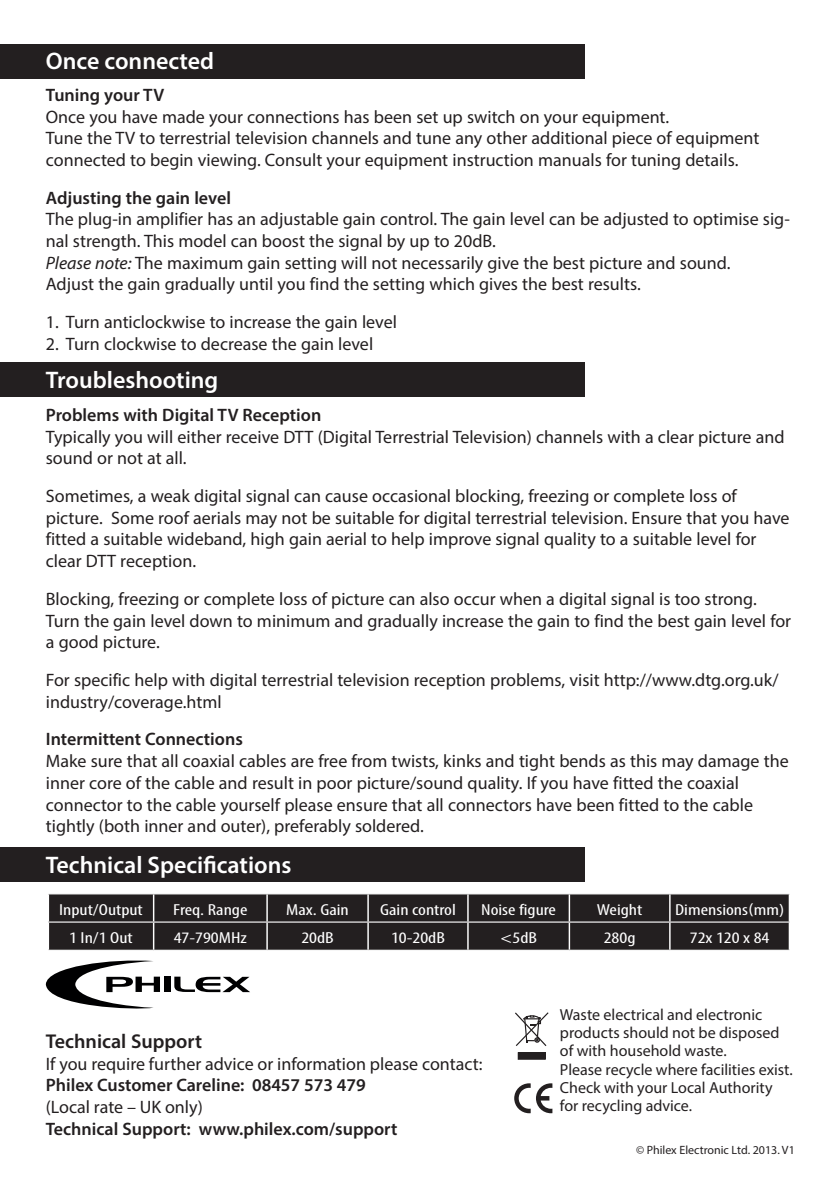
<style>
.page{position:relative;width:839px;height:1191px;background:#fff}
.page>*{position:absolute;margin:0;border:0;box-sizing:border-box;transform-origin:0 0}
.t1{font:600 24px "Myriad Pro";color:#fff}
.t2{font:600 20px "Myriad Pro";color:#231f20}
.t3{font:18px/21.6px "Myriad Pro";color:#231f20}
.t4{font:600 18px "Myriad Pro";color:#231f20}
.t5{font:16px/18px "Myriad Pro";color:#231f20}
.t6{font:condensed 16px "Myriad Pro";color:#fff;scale:1.28 1}
.t7{font:12px "Myriad Pro";color:#231f20}
.s1{font-style:italic}
</style>
<div class="page">
<div style="left:0;top:45px;width:584px;height:34px;background:#231f20"></div>
<div style="left:0;top:362px;width:584px;height:34px;background:#231f20"></div>
<svg style="left:46px;top:960px;width:114px;height:49px"></svg>
<div style="left:164px;top:976px;width:6px;height:16px;background:#000001"></div>
<svg style="left:174px;top:976px;width:76px;height:16px"></svg>
<div style="left:49px;top:894px;width:739px;height:55px;background:#231f20"></div>
<hr style="left:266px;top:894px;width:2px;height:27px;background:#fff">
<hr style="left:568px;top:894px;width:2px;height:27px;background:#fff">
<hr style="left:48px;top:921px;width:106px;height:1px;background:#fff">
<hr style="left:154px;top:921px;width:113px;height:1px;background:#fff">
<svg style="left:153px;top:894px;width:1px;height:55px"></svg>
<hr style="left:267px;top:921px;width:101px;height:1px;background:#fff">
<hr style="left:266px;top:922px;width:2px;height:27px;background:#fff">
<hr style="left:368px;top:921px;width:100px;height:1px;background:#fff">
<svg style="left:367px;top:894px;width:1px;height:55px"></svg>
<hr style="left:468px;top:921px;width:101px;height:1px;background:#fff">
<svg style="left:467px;top:894px;width:1px;height:55px"></svg>
<hr style="left:569px;top:921px;width:100px;height:1px;background:#fff">
<hr style="left:568px;top:922px;width:2px;height:27px;background:#fff">
<hr style="left:669px;top:921px;width:121px;height:1px;background:#fff">
<svg style="left:669px;top:894px;width:1px;height:55px"></svg>
<svg style="left:788px;top:894px;width:1px;height:55px"></svg>
<div style="left:0;top:847px;width:584px;height:34px;background:#231f20"></div>
<svg style="left:515px;top:1012px;width:34px;height:34px"></svg>
<div style="left:518px;top:1052px;width:27px;height:7px;background:#231f20"></div>
<svg style="left:514px;top:1083px;width:16px;height:30px"></svg>
<svg style="left:536px;top:1083px;width:16px;height:30px"></svg>
<h1 class="t1" style="left:46px;top:46px;width:170px">Once connected</h1>
<p class="t4" style="left:46px;top:83px;width:120px">Tuning your TV</p>
<p class="t3" style="left:46px;top:105px;width:715px">Once you have made your connections has been set up switch on your equipment.<br>Tune the TV to terrestrial television channels and tune any other additional piece of equipment connected to begin viewing. Consult your equipment instruction manuals for tuning details.</p>
<p class="t4" style="left:46px;top:186px;width:187px">Adjusting the gain level</p>
<p class="t3" style="left:46px;top:208px;width:745px">The plug-in amplifier has an adjustable gain control. The gain level can be adjusted to optimise sig&shy;nal strength. This model can boost the signal by up to 20dB.<br><span class="s1">Please note:</span> The maximum gain setting will not necessarily give the best picture and sound.<br>Adjust the gain gradually until you find the setting which gives the best results.</p>
<p class="t3" style="left:46px;top:311px;width:352px">1. Turn anticlockwise to increase the gain level</p>
<p class="t3" style="left:46px;top:333px;width:329px">2. Turn clockwise to decrease the gain level</p>
<h1 class="t1" style="left:46px;top:365px;width:174px">Troubleshooting</h1>
<p class="t4" style="left:46px;top:403px;width:277px">Problems with Digital TV Reception</p>
<p class="t3" style="left:46px;top:425px;width:740px">Typically you will either receive DTT (Digital Terrestrial Television) channels with a clear picture and sound or not at all.</p>
<p class="t3" style="left:46px;top:485px;width:745px">Sometimes, a weak digital signal can cause occasional blocking, freezing or complete loss of picture. Some roof aerials may not be suitable for digital terrestrial television. Ensure that you have fitted a suitable wideband, high gain aerial to help improve signal quality to a suitable level for clear DTT reception.</p>
<p class="t3" style="left:46px;top:587px;width:746px">Blocking, freezing or complete loss of picture can also occur when a digital signal is too strong.<br>Turn the gain level down to minimum and gradually increase the gain to find the best gain level for a good picture.</p>
<p class="t3" style="left:46px;top:669px;width:734px">For specific help with digital terrestrial television reception problems, visit http://www.dtg.org.uk/ industry/coverage.html</p>
<p class="t4" style="left:46px;top:728px;width:198px">Intermittent Connections</p>
<p class="t3" style="left:46px;top:750px;width:744px">Make sure that all coaxial cables are free from twists, kinks and tight bends as this may damage the inner core of the cable and result in poor picture/sound quality. If you have fitted the coaxial connector to the cable yourself please ensure that all connectors have been fitted to the cable tightly (both inner and outer), preferably soldered.</p>
<h1 class="t1" style="left:46px;top:849px;width:247px">Technical Specifications</h1>
<p class="t6" style="left:59px;top:899px;width:67px">Input/Output</p>
<p class="t6" style="left:173px;top:899px;width:60px">Freq. Range</p>
<p class="t6" style="left:286px;top:899px;width:50px">Max. Gain</p>
<p class="t6" style="left:380px;top:899px;width:61px">Gain control</p>
<p class="t6" style="left:481px;top:899px;width:60px">Noise figure</p>
<p class="t6" style="left:596px;top:899px;width:37px">Weight</p>
<p class="t6" style="left:675px;top:899px;width:87px">Dimensions(mm)</p>
<p class="t6" style="left:69px;top:927px;width:51px">1 In/1 Out</p>
<p class="t6" style="left:174px;top:927px;width:59px">47-790MHz</p>
<p class="t6" style="left:301px;top:927px;width:27px">20dB</p>
<p class="t6" style="left:391px;top:927px;width:44px">10-20dB</p>
<p class="t6" style="left:500px;top:927px;width:30px">&lt;5dB</p>
<p class="t6" style="left:603px;top:927px;width:26px">280g</p>
<p class="t6" style="left:689px;top:927px;width:64px">72x 120 x 84</p>
<p class="t2" style="left:46px;top:1028px;width:158px">Technical Support</p>
<p class="t3" style="left:46px;top:1052px;width:438px">If you require further advice or information please contact:</p>
<p class="t4" style="left:46px;top:1073px;width:321px">Philex Customer Careline: 08457 573 479</p>
<p class="t3" style="left:46px;top:1095px;width:158px">(Local rate – UK only)</p>
<p class="t4" style="left:46px;top:1117px;width:353px">Technical Support: www.philex.com/support</p>
<p class="t5" style="left:559px;top:1005px;width:234px">Waste electrical and electronic products should not be disposed of with household waste.<br>Please recycle where facilities exist.<br>Check with your Local Authority for recycling advice.</p>
<p class="t7" style="left:635px;top:1142px;width:160px">© Philex Electronic Ltd. 2013. V1</p>
</div>
